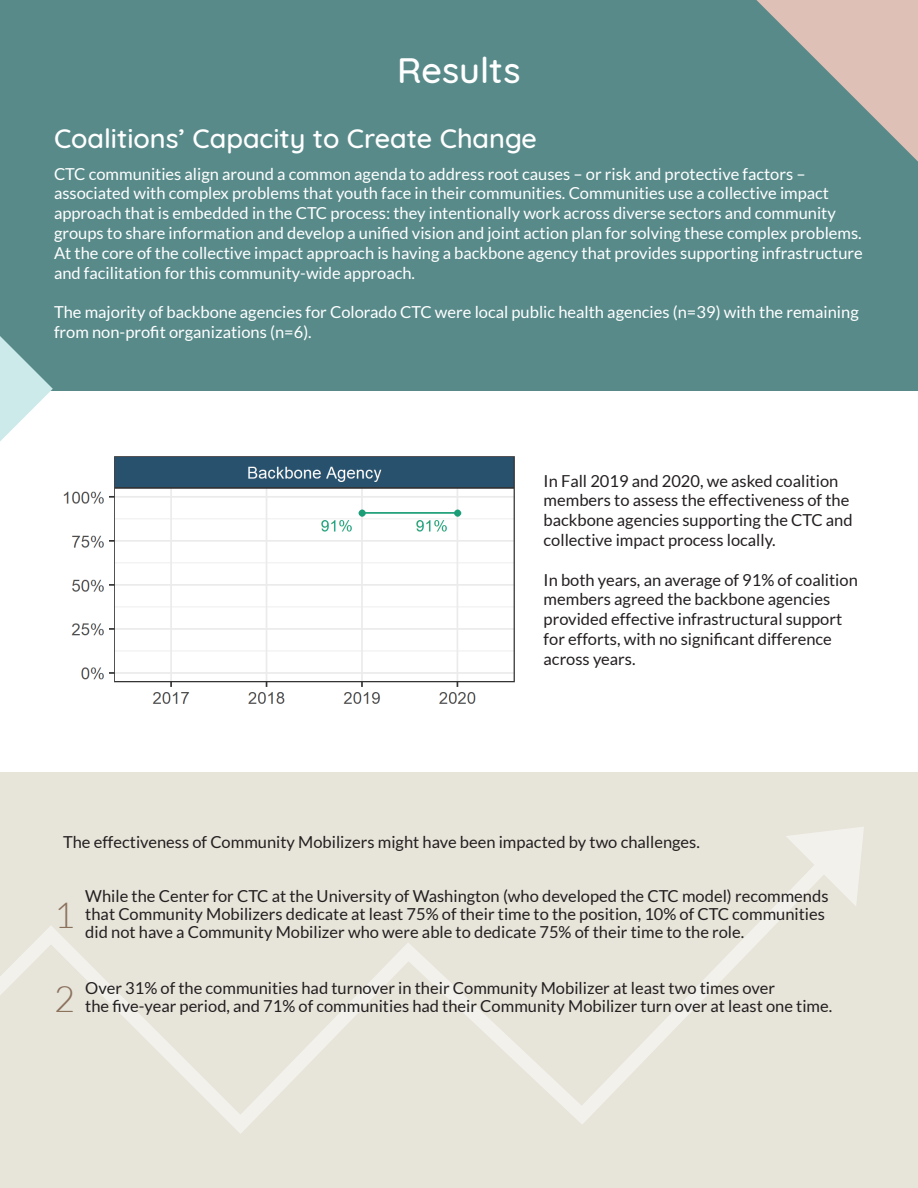
<style>
.page{position:relative;width:918px;height:1188px;background:#fff}
.page>*{position:absolute;margin:0;border:0;box-sizing:border-box;transform-origin:0 0}
.t1{font:500 36px "Quicksand";color:#fff}
.t2{font:300 36px "Lato";color:#8b725d}
.t3{font:500 27px "Quicksand";color:#fff}
.t4{font:16.5px/19.8px "Lato";color:#231f20}
.t5{font:16.5px/19.8px "Lato";color:#fff}
</style>
<div class="page">
<div style="left:0;top:0;width:918px;height:390px;background:#598a8a"></div>
<img style="left:63px;top:456px;width:452px;height:248px">
<svg style="left:0;top:336px;width:53px;height:105px"></svg>
<svg style="left:756px;top:0;width:162px;height:162px"></svg>
<div style="left:0;top:773px;width:918px;height:415px;background:#e7e4da"></div>
<svg style="left:0;top:895px;width:792px;height:239px"></svg>
<svg style="left:786px;top:827px;width:78px;height:80px"></svg>
<h1 class="t1" style="left:397px;top:41px;width:125px">Results</h1>
<h2 class="t3" style="left:54px;top:117px;width:484px">Coalitions’ Capacity to Create Change</h2>
<p class="t5" style="left:54px;top:164px;width:810px">CTC communities align around a common agenda to address root causes – or risk and protective factors – associated with complex problems that youth face in their communities. Communities use a collective impact approach that is embedded in the CTC process: they intentionally work across diverse sectors and community groups to share information and develop a unified vision and joint action plan for solving these complex problems.<br>At the core of the collective impact approach is having a backbone agency that provides supporting infrastructure and facilitation for this community-wide approach.</p>
<p class="t5" style="left:54px;top:302px;width:806px">The majority of backbone agencies for Colorado CTC were local public health agencies (n=39) with the remaining from non-profit organizations (n=6).</p>
<p class="t4" style="left:544px;top:471px;width:311px">In Fall 2019 and 2020, we asked coalition members to assess the effectiveness of the backbone agencies supporting the CTC and collective impact process locally.</p>
<p class="t4" style="left:544px;top:570px;width:316px">In both years, an average of 91% of coalition members agreed the backbone agencies provided effective infrastructural support for efforts, with no significant difference across years.</p>
<p class="t4" style="left:63px;top:832px;width:638px">The effectiveness of Community Mobilizers might have been impacted by two challenges.</p>
<p class="t4" style="left:85px;top:886px;width:745px">While the Center for CTC at the University of Washington (who developed the CTC model) recommends</p>
<p class="t4" style="left:85px;top:904px;width:741px">that Community Mobilizers dedicate at least 75% of their time to the position, 10% of CTC communities</p>
<p class="t4" style="left:54px;top:922px;width:692px"><sup>1</sup> did not have a Community Mobilizer who were able to dedicate 75% of their time to the role.</p>
<h1 class="t2" style="left:54px;top:979px;width:22px">2</h1>
<p class="t4" style="left:85px;top:978px;width:748px;line-height:18px">Over 31% of the communities had turnover in their Community Mobilizer at least two times over<br>the five-year period, and 71% of communities had their Community Mobilizer turn over at least one time.</p>
</div>
